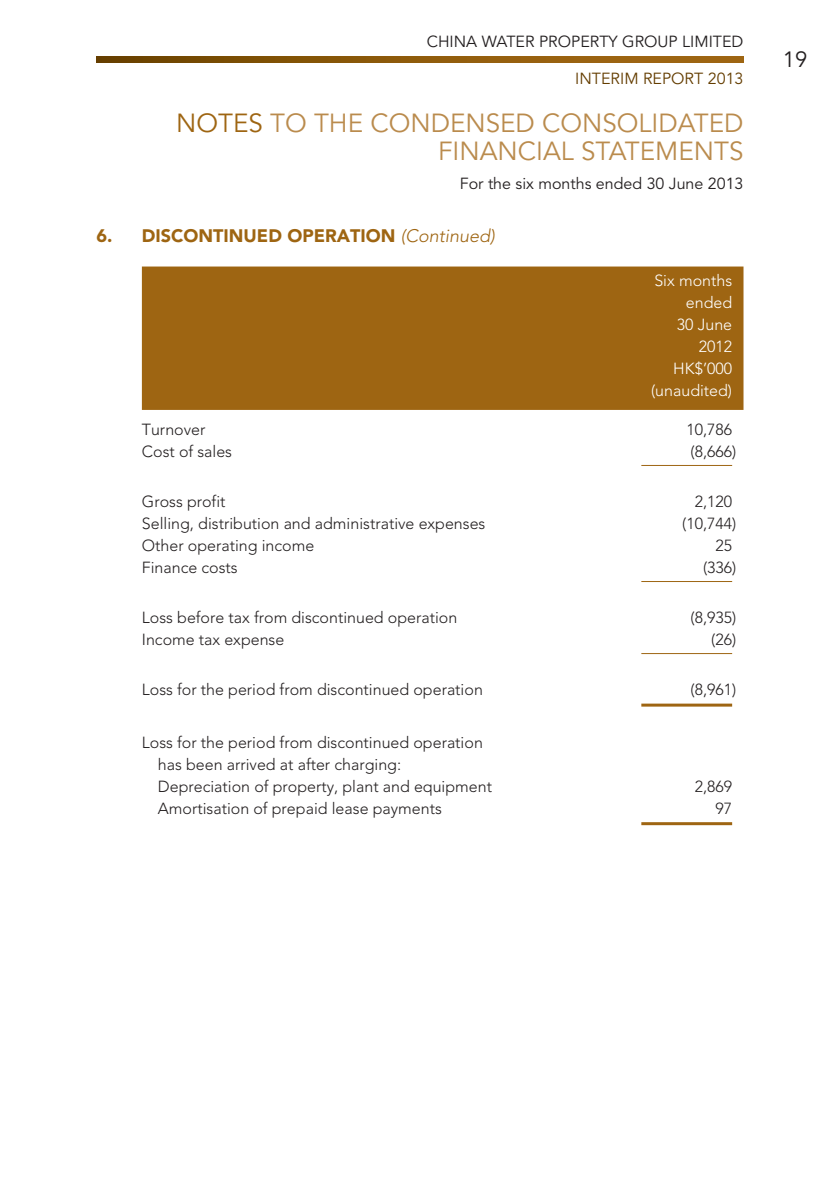
<style>
.page{position:relative;width:840px;height:1191px;background:#fff}
.page>*{position:absolute;margin:0;border:0;box-sizing:border-box;transform-origin:0 0}
.t1{font:26px "Avenir LT Std";color:#ba8b4d}
.t2{font:26px "Avenir LT Std";color:#9e6512}
.t3{font:22px "Avenir LT Std";color:#231f20}
.t4{font:900 18px "Avenir LT Std";color:#9e6512}
.t5{font:300 16px/22px "Avenir LT Std";color:#231f20}
.t6{font:16px "Avenir LT Std";color:#231f20}
.t7{font:300 16px/22px "Avenir LT Std";color:#fff;text-align:right}
.t8{font:16px "Avenir LT Std";color:#643d00}
.s1{font-weight:300;font-style:italic}
</style>
<div class="page">
<svg style="left:96px;top:57px;width:647px;height:5px;background:#8a580a"></svg>
<div style="left:142px;top:266px;width:601px;height:144px;background:#9e6512"></div>
<hr style="left:641px;top:465px;width:90px;height:1px;background:#9e6512">
<hr style="left:641px;top:581px;width:90px;height:1px;background:#9e6512">
<hr style="left:641px;top:653px;width:90px;height:1px;background:#9e6512">
<hr style="left:641px;top:703px;width:90px;height:3px;background:#9e6512">
<hr style="left:641px;top:822px;width:90px;height:3px;background:#9e6512">
<p class="t6" style="left:426px;top:33px;width:318px">CHINA WATER PROPERTY GROUP LIMITED</p>
<p class="t8" style="left:575px;top:69px;width:170px">INTERIM REPORT 2013</p>
<h1 class="t2" style="left:176px;top:108px;width:38px">NOTES</h1>
<h1 class="t1" style="left:270px;top:108px;width:61px">TO THE</h1>
<h1 class="t1" style="left:370px;top:108px;width:38px">CONDENSED</h1>
<h1 class="t1" style="left:542px;top:108px;width:36px">CONSOLIDATED</h1>
<h1 class="t1" style="left:438px;top:136px;width:31px">FINANCIAL</h1>
<h1 class="t1" style="left:580px;top:136px;width:32px">STATEMENTS</h1>
<p class="t6" style="left:459px;top:174px;width:285px">FOR THE SIX MONTHS ENDED 30 JUNE 2013</p>
<p class="t4" style="left:96px;top:225px;width:400px">6. DISCONTINUED OPERATION <span class="s1">(Continued)</span></p>
<p class="t7" style="left:650px;top:269px;width:82px">Six months ended<br>30 June<br>2012<br>HK$’000 (unaudited)</p>
<p class="t5" style="left:142px;top:419px;width:65px">Turnover</p>
<p class="t5" style="left:686px;top:419px;width:47px">10,786</p>
<p class="t5" style="left:142px;top:441px;width:92px">Cost of sales</p>
<p class="t5" style="left:690px;top:441px;width:47px">(8,666)</p>
<p class="t5" style="left:142px;top:491px;width:85px">Gross profit</p>
<p class="t5" style="left:694px;top:491px;width:39px">2,120</p>
<p class="t5" style="left:142px;top:513px;width:345px">Selling, distribution and administrative expenses</p>
<p class="t5" style="left:681px;top:513px;width:56px">(10,744)</p>
<p class="t5" style="left:142px;top:535px;width:174px">Other operating income</p>
<p class="t5" style="left:715px;top:535px;width:18px">25</p>
<p class="t5" style="left:142px;top:557px;width:97px">Finance costs</p>
<p class="t5" style="left:702px;top:557px;width:35px">(336)</p>
<p class="t5" style="left:142px;top:607px;width:317px">Loss before tax from discontinued operation</p>
<p class="t5" style="left:690px;top:607px;width:47px">(8,935)</p>
<p class="t5" style="left:142px;top:629px;width:144px">Income tax expense</p>
<p class="t5" style="left:711px;top:629px;width:26px">(26)</p>
<p class="t5" style="left:142px;top:679px;width:342px">Loss for the period from discontinued operation</p>
<p class="t5" style="left:690px;top:679px;width:47px">(8,961)</p>
<p class="t5" style="left:158px;top:731px;width:335px;text-indent:-16px">Loss for the period from discontinued operation has been arrived at after charging:<br>Depreciation of property, plant and equipment</p>
<p class="t5" style="left:694px;top:775px;width:39px">2,869</p>
<p class="t5" style="left:158px;top:797px;width:285px">Amortisation of prepaid lease payments</p>
<p class="t5" style="left:715px;top:797px;width:18px">97</p>
<h2 class="t3" style="left:782px;top:47px;width:26px">19</h2>
</div>
